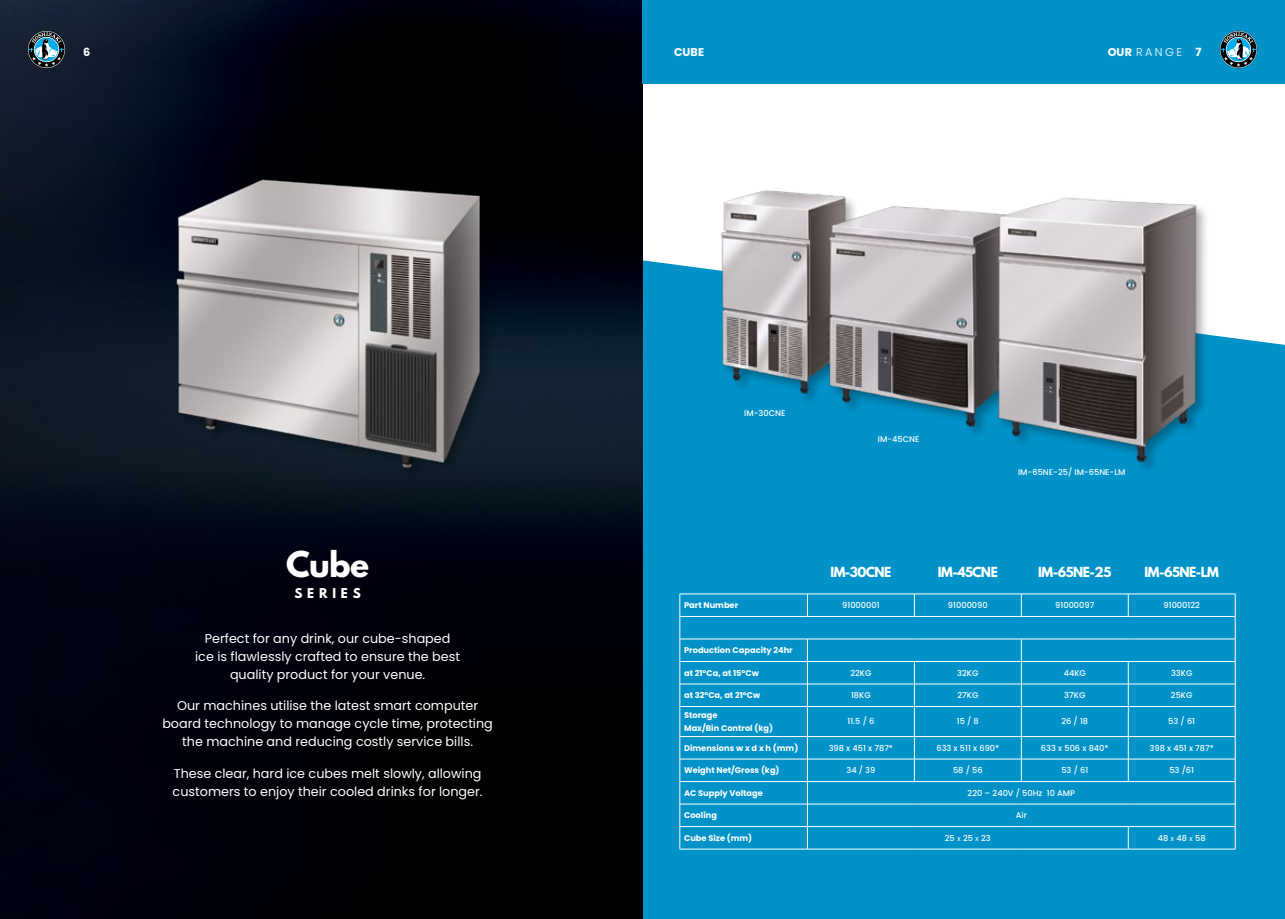
<style>
.page{position:relative;width:1285px;height:919px;background:#fff}
.page>*{position:absolute;margin:0;border:0;box-sizing:border-box;transform-origin:0 0}
.t1{font:700 31.5px "League Spartan";color:#fff}
.t2{font:12.75px/18px "Poppins";color:#fff;text-align:center}
.t3{font:700 12.3px "League Spartan";letter-spacing:-.04em;color:#fff}
.t4{font:700 12px "League Spartan";letter-spacing:.4em;color:#fff}
.t5{font:300 11.25px "Poppins";letter-spacing:.22em;color:#fff}
.t6{font:700 11.25px "Poppins";color:#fff}
.t7{font:500 8.25px "Poppins";color:#fff}
.t8{font:700 8.25px/13.5px "Poppins";color:#fff}
.t9{font:500 8.25px "Poppins";color:#fff}
.s1{font-weight:700}
.s2{font-size:5.7px}
</style>
<div class="page">
<div style="left:642px;top:260px;width:642px;height:658px;background:#0092c8"></div>
<img style="left:0;top:0;width:642px;height:918px">
<div style="left:642px;top:0;width:642px;height:83px;background:#0092c8"></div>
<hr style="left:679px;top:593px;width:128px;height:1px;background:#fff">
<hr style="left:807px;top:593px;width:107px;height:1px;background:#fff">
<hr style="left:914px;top:593px;width:107px;height:1px;background:#fff">
<hr style="left:1021px;top:593px;width:106px;height:1px;background:#fff">
<hr style="left:1127px;top:593px;width:108px;height:1px;background:#fff">
<hr style="left:680px;top:616px;width:127px;height:1px;background:#fff">
<hr style="left:807px;top:616px;width:107px;height:1px;background:#fff">
<hr style="left:914px;top:616px;width:107px;height:1px;background:#fff">
<hr style="left:1021px;top:616px;width:106px;height:1px;background:#fff">
<hr style="left:1127px;top:616px;width:107px;height:1px;background:#fff">
<hr style="left:680px;top:638px;width:127px;height:1px;background:#fff">
<hr style="left:807px;top:638px;width:107px;height:1px;background:#fff">
<hr style="left:914px;top:638px;width:107px;height:1px;background:#fff">
<hr style="left:1021px;top:638px;width:106px;height:1px;background:#fff">
<hr style="left:1127px;top:638px;width:108px;height:1px;background:#fff">
<hr style="left:680px;top:661px;width:127px;height:1px;background:#fff">
<hr style="left:807px;top:661px;width:107px;height:1px;background:#fff">
<hr style="left:914px;top:661px;width:106px;height:1px;background:#fff">
<hr style="left:1021px;top:661px;width:106px;height:1px;background:#fff">
<hr style="left:1127px;top:661px;width:107px;height:1px;background:#fff">
<hr style="left:680px;top:683px;width:127px;height:1px;background:#fff">
<hr style="left:807px;top:683px;width:107px;height:1px;background:#fff">
<hr style="left:914px;top:683px;width:106px;height:1px;background:#fff">
<hr style="left:1021px;top:683px;width:106px;height:1px;background:#fff">
<hr style="left:1127px;top:683px;width:108px;height:1px;background:#fff">
<hr style="left:680px;top:706px;width:127px;height:1px;background:#fff">
<hr style="left:807px;top:706px;width:107px;height:1px;background:#fff">
<hr style="left:914px;top:706px;width:107px;height:1px;background:#fff">
<hr style="left:1021px;top:706px;width:106px;height:1px;background:#fff">
<hr style="left:1127px;top:706px;width:108px;height:1px;background:#fff">
<hr style="left:680px;top:736px;width:127px;height:1px;background:#fff">
<hr style="left:807px;top:736px;width:107px;height:1px;background:#fff">
<hr style="left:914px;top:736px;width:106px;height:1px;background:#fff">
<hr style="left:1021px;top:736px;width:106px;height:1px;background:#fff">
<hr style="left:1128px;top:736px;width:106px;height:1px;background:#fff">
<hr style="left:680px;top:758px;width:127px;height:1px;background:#fff">
<hr style="left:807px;top:758px;width:107px;height:1px;background:#fff">
<hr style="left:914px;top:758px;width:107px;height:1px;background:#fff">
<hr style="left:1021px;top:758px;width:106px;height:1px;background:#fff">
<hr style="left:1127px;top:758px;width:107px;height:1px;background:#fff">
<hr style="left:680px;top:781px;width:127px;height:1px;background:#fff">
<hr style="left:807px;top:781px;width:107px;height:1px;background:#fff">
<hr style="left:914px;top:781px;width:107px;height:1px;background:#fff">
<hr style="left:1021px;top:781px;width:106px;height:1px;background:#fff">
<hr style="left:1127px;top:781px;width:107px;height:1px;background:#fff">
<hr style="left:680px;top:803px;width:127px;height:1px;background:#fff">
<hr style="left:807px;top:803px;width:107px;height:1px;background:#fff">
<hr style="left:914px;top:803px;width:107px;height:1px;background:#fff">
<hr style="left:1021px;top:803px;width:106px;height:1px;background:#fff">
<hr style="left:1127px;top:803px;width:107px;height:1px;background:#fff">
<hr style="left:680px;top:826px;width:127px;height:1px;background:#fff">
<hr style="left:807px;top:826px;width:107px;height:1px;background:#fff">
<hr style="left:914px;top:826px;width:107px;height:1px;background:#fff">
<hr style="left:1021px;top:826px;width:106px;height:1px;background:#fff">
<hr style="left:1127px;top:826px;width:107px;height:1px;background:#fff">
<hr style="left:679px;top:848px;width:128px;height:1px;background:#fff">
<hr style="left:807px;top:848px;width:107px;height:1px;background:#fff">
<hr style="left:914px;top:848px;width:107px;height:1px;background:#fff">
<hr style="left:1021px;top:848px;width:106px;height:1px;background:#fff">
<hr style="left:1127px;top:848px;width:108px;height:1px;background:#fff">
<svg style="left:914px;top:594px;width:1px;height:22px"></svg>
<svg style="left:807px;top:594px;width:1px;height:22px"></svg>
<svg style="left:1127px;top:594px;width:1px;height:22px"></svg>
<svg style="left:1020px;top:594px;width:1px;height:22px"></svg>
<svg style="left:807px;top:639px;width:1px;height:67px"></svg>
<svg style="left:1020px;top:639px;width:1px;height:67px"></svg>
<svg style="left:1234px;top:594px;width:1px;height:112px"></svg>
<hr style="left:1234px;top:706px;width:1px;height:30px;background:#fff">
<svg style="left:1234px;top:736px;width:1px;height:112px"></svg>
<hr style="left:807px;top:706px;width:1px;height:30px;background:#fff">
<hr style="left:914px;top:706px;width:1px;height:30px;background:#fff">
<hr style="left:1020px;top:706px;width:1px;height:30px;background:#fff">
<hr style="left:1127px;top:706px;width:1px;height:30px;background:#fff">
<svg style="left:807px;top:736px;width:1px;height:112px"></svg>
<svg style="left:679px;top:594px;width:1px;height:112px"></svg>
<hr style="left:679px;top:706px;width:1px;height:30px;background:#fff">
<svg style="left:679px;top:736px;width:1px;height:112px"></svg>
<svg style="left:914px;top:661px;width:1px;height:45px"></svg>
<svg style="left:1127px;top:662px;width:1px;height:44px"></svg>
<svg style="left:914px;top:736px;width:1px;height:45px"></svg>
<svg style="left:1020px;top:736px;width:1px;height:45px"></svg>
<svg style="left:1127px;top:736px;width:1px;height:45px"></svg>
<svg style="left:1127px;top:826px;width:1px;height:22px"></svg>
<img style="left:152px;top:156px;width:351px;height:335px">
<img style="left:664px;top:190px;width:596px;height:290px">
<svg style="left:1219px;top:31px;width:37px;height:37px"></svg>
<svg style="left:28px;top:31px;width:37px;height:37px"></svg>
<p class="t6" style="left:83px;top:46px;width:9px">6</p>
<p class="t6" style="left:1195px;top:46px;width:8px">7</p>
<p class="t6" style="left:674px;top:46px;width:32px">CUBE</p>
<p class="t5" style="left:1107px;top:46px;width:76px"><span class="s1">OUR</span> RANGE</p>
<h1 class="t1" style="left:286px;top:539px;width:85px">Cube</h1>
<p class="t4" style="left:294px;top:583px;width:68px">SERIES</p>
<p class="t2" style="left:195px;top:629px;width:266px">Perfect for any drink, our cube-shaped ice is flawlessly crafted to ensure the best quality product for your venue.</p>
<p class="t2" style="left:162px;top:696px;width:332px">Our machines utilise the latest smart computer board technology to manage cycle time, protecting the machine and reducing costly service bills.</p>
<p class="t2" style="left:173px;top:764px;width:311px;text-align:left">These clear, hard ice cubes melt slowly, allowing customers to enjoy their cooled drinks for longer.</p>
<p class="t7" style="left:744px;top:408px;width:43px">IM-30CNE</p>
<p class="t7" style="left:877px;top:434px;width:43px">IM-45CNE</p>
<p class="t7" style="left:1017px;top:467px;width:109px">IM-65NE-25/ IM-65NE-LM</p>
<p class="t3" style="left:830px;top:562px;width:62px">IM-30CNE</p>
<p class="t3" style="left:937px;top:562px;width:61px">IM-45CNE</p>
<p class="t3" style="left:1038px;top:562px;width:75px">IM-65NE-25</p>
<p class="t3" style="left:1144px;top:562px;width:76px">IM-65NE-LM</p>
<p class="t8" style="left:684px;top:598px;width:56px">Part Number</p>
<p class="t7" style="left:842px;top:600px;width:39px">91000001</p>
<p class="t7" style="left:947px;top:600px;width:41px">91000090</p>
<p class="t7" style="left:1055px;top:600px;width:41px">91000097</p>
<p class="t7" style="left:1163px;top:600px;width:38px">91000122</p>
<p class="t8" style="left:684px;top:643px;width:110px">Production Capacity 24hr</p>
<p class="t8" style="left:684px;top:666px;width:76px">at 21°Ca, at 15°Cw</p>
<p class="t7" style="left:850px;top:667px;width:23px">22KG</p>
<p class="t7" style="left:957px;top:667px;width:23px">32KG</p>
<p class="t7" style="left:1063px;top:667px;width:24px">44KG</p>
<p class="t7" style="left:1170px;top:667px;width:23px">33KG</p>
<p class="t8" style="left:684px;top:688px;width:78px">at 32°Ca, at 21°Cw</p>
<p class="t7" style="left:850px;top:690px;width:21px">18KG</p>
<p class="t7" style="left:957px;top:690px;width:22px">27KG</p>
<p class="t7" style="left:1064px;top:690px;width:23px">37KG</p>
<p class="t7" style="left:1170px;top:690px;width:23px">25KG</p>
<p class="t8" style="left:684px;top:708px;width:90px">Storage<br>Max/Bin Control (kg)</p>
<p class="t7" style="left:847px;top:716px;width:28px">11.5 / 6</p>
<p class="t7" style="left:956px;top:716px;width:23px">15 / 8</p>
<p class="t7" style="left:1061px;top:716px;width:28px">26 / 18</p>
<p class="t7" style="left:1167px;top:716px;width:28px">53 / 61</p>
<p class="t8" style="left:684px;top:741px;width:116px">Dimensions w x d x h (mm)</p>
<p class="t7" style="left:828px;top:742px;width:66px">398 x 451 x 787*</p>
<p class="t7" style="left:936px;top:742px;width:64px">633 x 511 x 690*</p>
<p class="t7" style="left:1040px;top:742px;width:69px">633 x 506 x 840*</p>
<p class="t7" style="left:1149px;top:742px;width:66px">398 x 451 x 787*</p>
<p class="t8" style="left:684px;top:763px;width:97px">Weight Net/Gross (kg)</p>
<p class="t7" style="left:846px;top:765px;width:30px">34 / 39</p>
<p class="t7" style="left:952px;top:765px;width:31px">58 / 56</p>
<p class="t7" style="left:1061px;top:765px;width:28px">53 / 61</p>
<p class="t7" style="left:1169px;top:765px;width:26px">53 /61</p>
<p class="t8" style="left:684px;top:786px;width:80px">AC Supply Voltage</p>
<p class="t7" style="left:967px;top:787px;width:109px">220 – 240V / 50Hz 10 AMP</p>
<p class="t8" style="left:684px;top:808px;width:34px">Cooling</p>
<p class="t7" style="left:1015px;top:810px;width:13px">Air</p>
<p class="t8" style="left:684px;top:831px;width:70px">Cube Size (mm)</p>
<p class="t9" style="left:944px;top:832px;width:47px">25 <span class="s2">X</span> 25 <span class="s2">X</span> 23</p>
<p class="t9" style="left:1157px;top:832px;width:49px">48 <span class="s2">X</span> 48 <span class="s2">X</span> 58</p>
</div>
